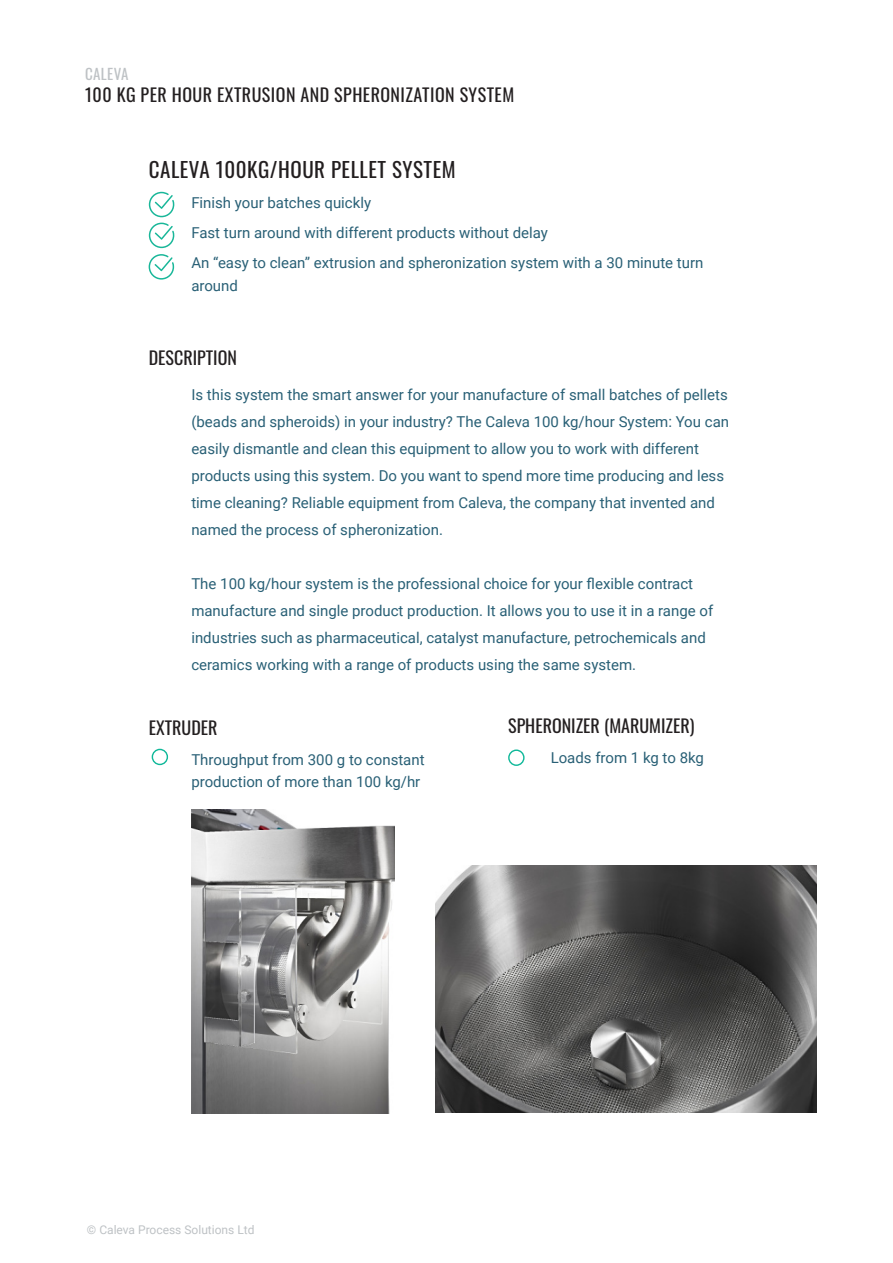
<style>
.page{position:relative;width:893px;height:1263px;background:#fff}
.page>*{position:absolute;margin:0;border:0;box-sizing:border-box;transform-origin:0 0}
.t1{font:21px "Oswald";letter-spacing:.025em;color:#231f20}
.t2{font:18px "Oswald";letter-spacing:.025em;color:#231f20}
.t3{font:18px "Oswald";color:#231f20}
.t4{font:15px/27px "Roboto";color:#296076}
.t5{font:15px "Oswald";letter-spacing:.025em;color:#bec2c5}
.t6{font:12px "Roboto";color:#bec2c5}
</style>
<div class="page">
<svg style="left:149px;top:192px;width:25px;height:25px"></svg>
<svg style="left:152px;top:749px;width:16px;height:16px"></svg>
<svg style="left:149px;top:223px;width:25px;height:25px"></svg>
<svg style="left:149px;top:254px;width:25px;height:26px"></svg>
<svg style="left:508px;top:749px;width:17px;height:17px"></svg>
<img style="left:436px;top:865px;width:380px;height:248px">
<img style="left:191px;top:810px;width:203px;height:304px">
<p class="t5" style="left:85px;top:61px;width:45px">CALEVA</p>
<p class="t2" style="left:85px;top:79px;width:431px">100 KG PER HOUR EXTRUSION AND SPHERONIZATION SYSTEM</p>
<p class="t1" style="left:149px;top:151px;width:308px">CALEVA 100KG/HOUR PELLET SYSTEM</p>
<p class="t4" style="left:191px;top:189px;width:181px">Finish your batches quickly</p>
<p class="t4" style="left:191px;top:219px;width:358px">Fast turn around with different products without delay</p>
<p class="t4" style="left:191px;top:251px;width:514px;line-height:22.5px">An “easy to clean” extrusion and spheronization system with a 30 minute turn around</p>
<p class="t3" style="left:149px;top:342px;width:90px">DESCRIPTION</p>
<p class="t4" style="left:191px;top:380px;width:538px">Is this system the smart answer for your manufacture of small batches of pellets</p>
<p class="t4" style="left:191px;top:407px;width:539px">(beads and spheroids) in your industry? The Caleva 100 kg/hour System: You can</p>
<p class="t4" style="left:191px;top:434px;width:534px">easily dismantle and clean this equipment to allow you to work with different products using this system. Do you want to spend more time producing and less time cleaning? Reliable equipment from Caleva, the company that invented and named the process of spheronization.</p>
<p class="t4" style="left:191px;top:569px;width:523px">The 100 kg/hour system is the professional choice for your flexible contract manufacture and single product production. It allows you to use it in a range of industries such as pharmaceutical, catalyst manufacture, petrochemicals and ceramics working with a range of products using the same system.</p>
<p class="t3" style="left:149px;top:711px;width:70px">EXTRUDER</p>
<p class="t4" style="left:191px;top:745px;width:235px">Throughput from 300 g to constant</p>
<p class="t4" style="left:191px;top:768px;width:231px">production of more than 100 kg/hr</p>
<p class="t3" style="left:508px;top:709px;width:188px">SPHERONIZER (MARUMIZER)</p>
<p class="t4" style="left:551px;top:743px;width:155px">Loads from 1 kg to 8kg</p>
<p class="t6" style="left:87px;top:1221px;width:169px">© Caleva Process Solutions Ltd</p>
</div>
